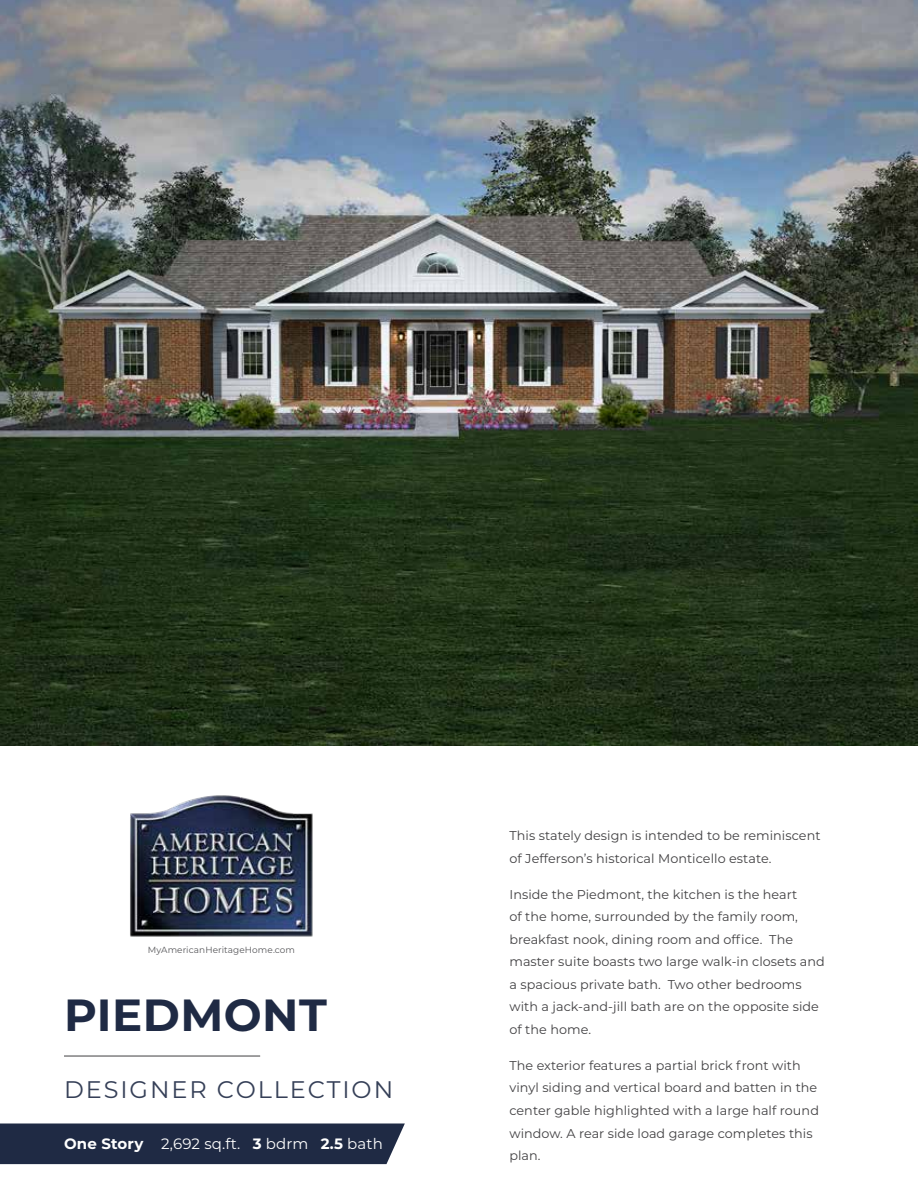
<style>
.page{position:relative;width:918px;height:1188px;background:#fff}
.page>*{position:absolute;margin:0;border:0;box-sizing:border-box;transform-origin:0 0}
.t1{font:700 45px "Montserrat";letter-spacing:.01em;color:#1f2a44}
.t2{font:24px "Montserrat";letter-spacing:.08em;color:#353f57}
.t3{font:15px "Montserrat";letter-spacing:.01em;color:#fff}
.t4{font:12.75px/22.5px "Montserrat";letter-spacing:.005em;color:#414042}
.t5{font:8.85px "Montserrat";letter-spacing:.01em;color:#565659}
.s1{font-weight:700}
</style>
<div class="page">
<div style="left:0;top:1124px;width:405px;height:40px;background:#1f2a44"></div>
<img style="left:130px;top:795px;width:183px;height:142px">
<hr style="left:64px;top:1056px;width:196px;height:1px;background:#414042">
<img style="left:0;top:0;width:918px;height:745px">
<p class="t5" style="left:148px;top:944px;width:149px">MyAmericanHeritageHome.com</p>
<h1 class="t1" style="left:64px;top:982px;width:264px">PIEDMONT</h1>
<h2 class="t2" style="left:64px;top:1073px;width:331px">DESIGNER COLLECTION</h2>
<p class="t3" style="left:64px;top:1133px;width:320px"><span class="s1">One Story</span> 2,692 sq.ft. <span class="s1">3</span> bdrm <span class="s1">2.5</span> bath</p>
<p class="t4" style="left:509px;top:824px;width:313px">This stately design is intended to be reminiscent of Jefferson’s historical Monticello estate.</p>
<p class="t4" style="left:509px;top:883px;width:317px">Inside the Piedmont, the kitchen is the heart<br>of the home, surrounded by the family room, breakfast nook, dining room and office. The master suite boasts two large walk-in closets and a spacious private bath. Two other bedrooms with a jack-and-jill bath are on the opposite side of the home.</p>
<p class="t4" style="left:509px;top:1054px;width:311px">The exterior features a partial brick front with vinyl siding and vertical board and batten in the center gable highlighted with a large half round window. A rear side load garage completes this plan.</p>
</div>
